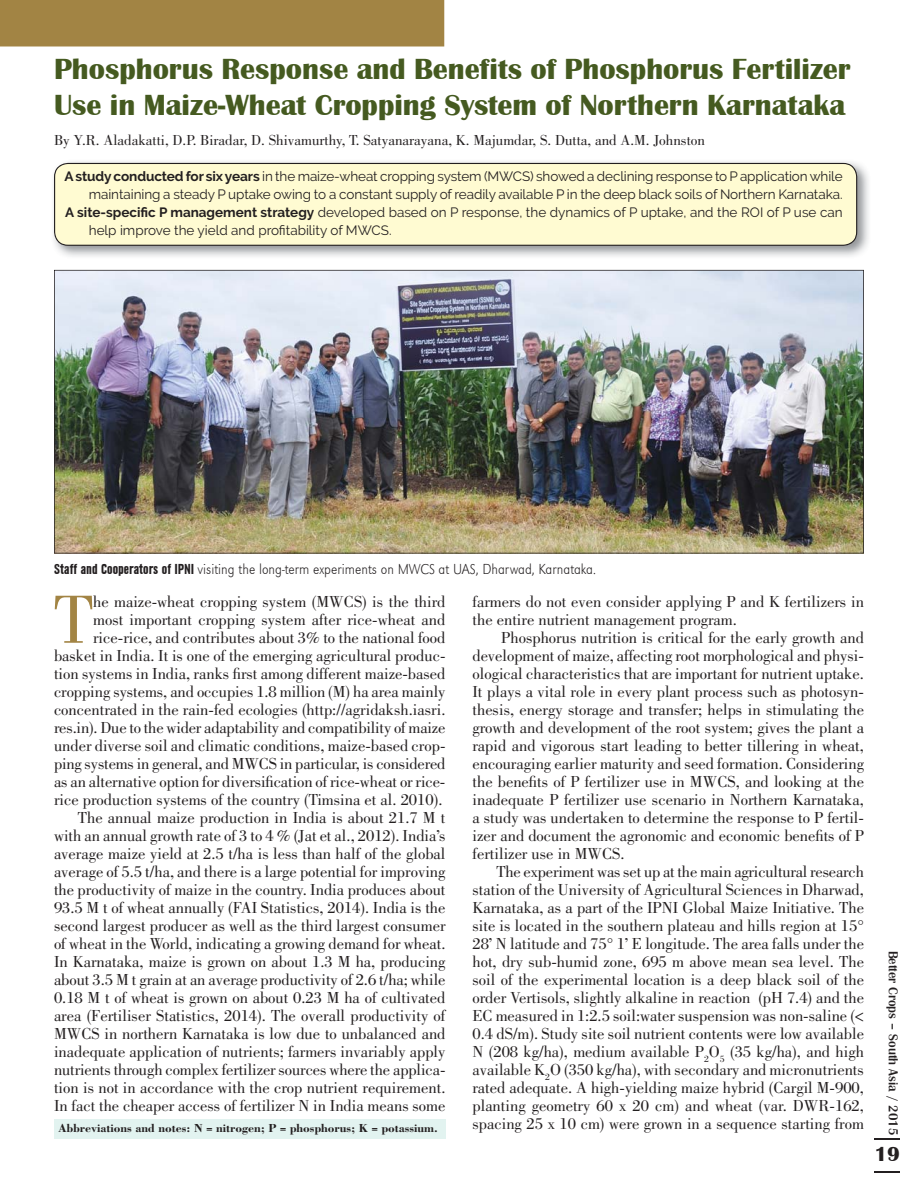
<style>
.page{position:relative;width:918px;height:1188px;background:#fff}
.page>*{position:absolute;margin:0;border:0;box-sizing:border-box;transform-origin:0 0}
.t1{font:70.35px "Bodoni";color:#a28444}
.t2{font:700 30px/36px "Britannic T";color:#455a20}
.t3{font:700 21px "Britannic T";color:#231f20}
.t4{font:16.5px/18px "Bodoni";color:#231f20;text-align:justify}
.t5{font:15px "Bodoni";color:#231f20}
.t6{font:15px "URW Grotesk T Ext Lig Ext Nar";color:#231f20}
.t7{font:13.5px "Raleway";letter-spacing:-.005em;color:#231f20}
.t8{font:500 13.5px "Britannic T";color:#231f20}
.t9{font:700 12px "Bodoni";color:#231f20}
.s1{font-weight:700}
.s2{font-family:"URW Grotesk T Bol Con"}
</style>
<div class="page">
<hr style="left:874px;top:1138px;width:26px;height:2px;background:#231f20">
<svg style="left:874px;top:1172px;width:26px;height:1px"></svg>
<div style="left:0;top:0;width:444px;height:46px;background:#a28444"></div>
<div style="left:54px;top:1119px;width:392px;height:19px;background:#e2f3f0"></div>
<img style="left:53px;top:161px;width:816px;height:96px">
<div style="left:54px;top:163px;width:803px;height:83px;background:#fffbd2"></div>
<img style="left:54px;top:270px;width:810px;height:284px">
<h2 class="t2" style="left:54px;top:49px;width:798px">Phosphorus Response and Benefits of Phosphorus Fertilizer<br>Use in Maize-Wheat Cropping System of Northern Karnataka</h2>
<p class="t5" style="left:54px;top:134px;width:653px">By Y.R. Aladakatti, D.P. Biradar, D. Shivamurthy, T. Satyanarayana, K. Majumdar, S. Dutta, and A.M. Johnston</p>
<p class="t7" style="left:64px;top:169px;width:780px"><span class="s1">A study conducted for six years</span> in the maize-wheat cropping system (MWCS) showed a declining response to P application while</p>
<p class="t7" style="left:89px;top:187px;width:755px">maintaining a steady P uptake owing to a constant supply of readily available P in the deep black soils of Northern Karnataka.</p>
<p class="t7" style="left:65px;top:205px;width:779px"><span class="s1">A site-specific P management strategy</span> developed based on P response, the dynamics of P uptake, and the ROI of P use can</p>
<p class="t7" style="left:89px;top:223px;width:304px">help improve the yield and profitability of MWCS.</p>
<p class="t6" style="left:54px;top:560px;width:544px"><span class="s2">Staff and Cooperators of IPNI</span> visiting the long-term experiments on MWCS at UAS, Dharwad, Karnataka.</p>
<p class="t4" style="left:54px;top:594px;width:393px;text-align:right">he maize-wheat cropping system (MWCS) is the third<br>most important cropping system after rice-wheat and rice-rice, and contributes about 3% to the national food basket in India. It is one of the emerging agricultural produc&shy;tion systems in India, ranks first among different maize-based cropping systems, and occupies 1.8 million (M) ha area mainly concentrated in the rain-fed ecologies (http://agridaksh.iasri. res.in). Due to the wider adaptability and compatibility of maize under diverse soil and climatic conditions, maize-based crop&shy;ping systems in general, and MWCS in particular, is considered as an alternative option for diversification of rice-wheat or rice&shy;rice production systems of the country (Timsina et al. 2010).<br>The annual maize production in India is about 21.7 M t with an annual growth rate of 3 to 4 % (Jat et al., 2012). India’s average maize yield at 2.5 t/ha is less than half of the global average of 5.5 t/ha, and there is a large potential for improving the productivity of maize in the country. India produces about 93.5 M t of wheat annually (FAI Statistics, 2014). India is the second largest producer as well as the third largest consumer of wheat in the World, indicating a growing demand for wheat.<br>In Karnataka, maize is grown on about 1.3 M ha, producing about 3.5 M t grain at an average productivity of 2.6 t/ha; while 0.18 M t of wheat is grown on about 0.23 M ha of cultivated area (Fertiliser Statistics, 2014). The overall productivity of MWCS in northern Karnataka is low due to unbalanced and inadequate application of nutrients; farmers invariably apply nutrients through complex fertilizer sources where the applica&shy;tion is not in accordance with the crop nutrient requirement.<br>In fact the cheaper access of fertilizer N in India means some</p>
<p class="t4" style="left:472px;top:594px;width:393px">farmers do not even consider applying P and K fertilizers in the entire nutrient management program.</p>
<h1 class="t1" style="left:54px;top:594px;width:41px">T</h1>
<p class="t4" style="left:472px;top:630px;width:393px;text-indent:29px">Phosphorus nutrition is critical for the early growth and development of maize, affecting root morphological and physi&shy;ological characteristics that are important for nutrient uptake.<br>It plays a vital role in every plant process such as photosyn&shy;thesis, energy storage and transfer; helps in stimulating the growth and development of the root system; gives the plant a rapid and vigorous start leading to better tillering in wheat, encouraging earlier maturity and seed formation. Considering the benefits of P fertilizer use in MWCS, and looking at the inadequate P fertilizer use scenario in Northern Karnataka, a study was undertaken to determine the response to P fertil&shy;izer and document the agronomic and economic benefits of P fertilizer use in MWCS.</p>
<p class="t4" style="left:472px;top:864px;width:393px;text-indent:24px">The experiment was set up at the main agricultural research station of the University of Agricultural Sciences in Dharwad, Karnataka, as a part of the IPNI Global Maize Initiative. The site is located in the southern plateau and hills region at 15° 28’ N latitude and 75° 1’ E longitude. The area falls under the hot, dry sub-humid zone, 695 m above mean sea level. The soil of the experimental location is a deep black soil of the order Vertisols, slightly alkaline in reaction (pH 7.4) and the EC measured in 1:2.5 soil:water suspension was non-saline (&lt; 0.4 dS/m). Study site soil nutrient contents were low available N (208 kg/ha), medium available P<sub>2</sub>O<sub>5</sub> (35 kg/ha), and high available K<sub>2</sub>O (350 kg/ha), with secondary and micronutrients rated adequate. A high-yielding maize hybrid (Cargil M-900, planting geometry 60 x 20 cm) and wheat (var. DWR-162, spacing 25 x 10 cm) were grown in a sequence starting from</p>
<p class="t9" style="left:58px;top:1124px;width:381px">Abbreviations and notes: N = nitrogen; P = phosphorus; K = potassium.</p>
<p class="t8" style="left:902px;top:951px;width:186px;rotate:90deg">Better Crops – South Asia / 2015</p>
<p class="t3" style="left:874px;top:1140px;width:27px">19</p>
</div>
